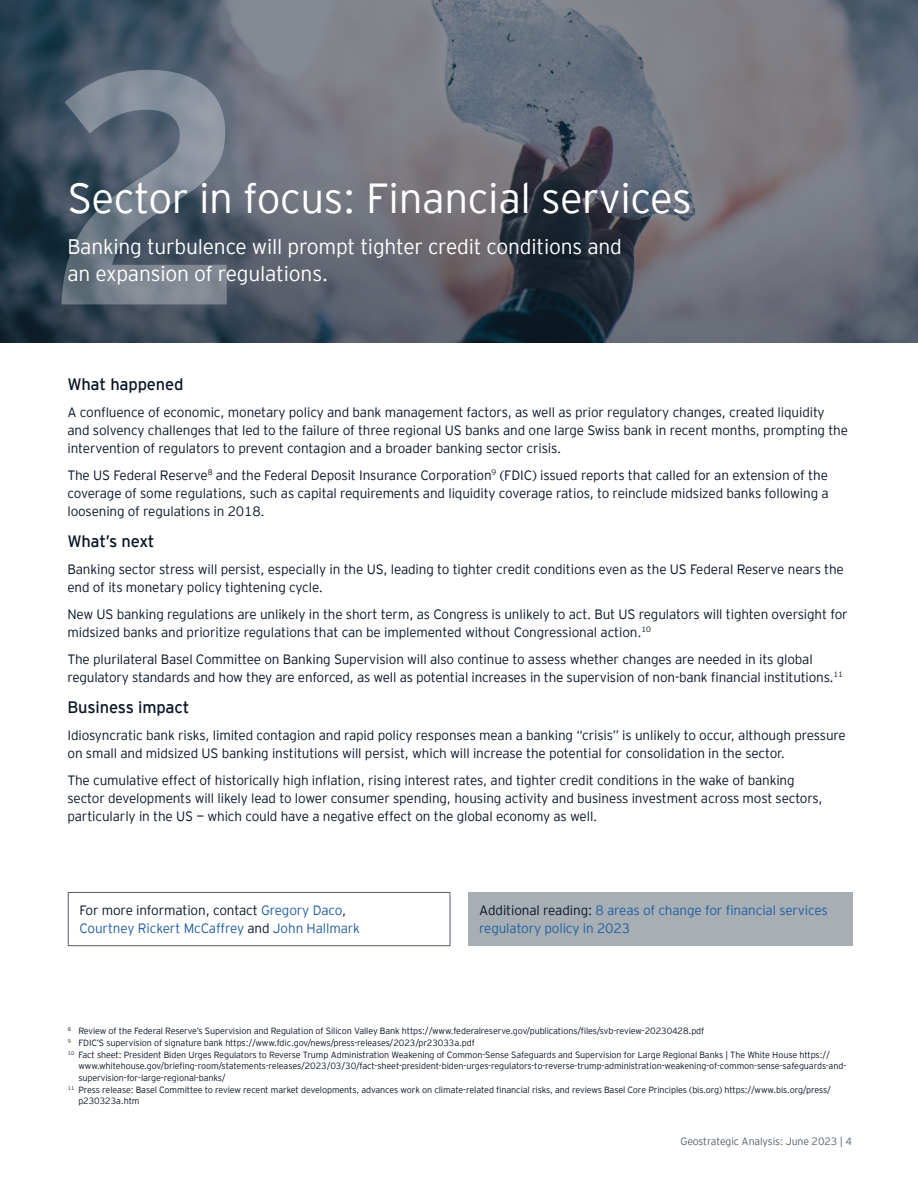
<style>
.page{position:relative;width:918px;height:1188px;background:#fff}
.page>*{position:absolute;margin:0;border:0;box-sizing:border-box;transform-origin:0 0}
.t1{font:700 330px "EY Interstate";color:#fff}
.t2{font:300 42px "EY Interstate";letter-spacing:-.01em;color:#fff}
.t3{font:300 21px/27px "EY Interstate";letter-spacing:-.01em;color:#fff}
.t4{font:16.5px "EY Interstate";letter-spacing:-.01em;color:#0a1627}
.t5{font:300 13.5px/18px "EY Interstate";letter-spacing:-.01em;color:#0a1627}
.t6{font:300 13.5px/18px "EY Interstate";letter-spacing:-.01em;color:#215e9e}
.t7{font:300 10.5px "EY Interstate";letter-spacing:-.01em;color:#54606b}
.t8{font:300 9px "EY Interstate";letter-spacing:-.01em;color:#0a1627}
.s1{color:#0a1627}
</style>
<div class="page">
<svg style="left:0;top:0;width:918px;height:343px;background:#5c636f"></svg>
<div style="left:68px;top:892px;width:382px;height:54px;border:1px solid #54606b"></div>
<div style="left:468px;top:892px;width:384px;height:54px;background:#a7afb5"></div>
<h1 class="t1" style="left:45px;top:-50px;width:206px">2</h1>
<h2 class="t2" style="left:68px;top:169px;width:626px">Sector in focus: Financial services</h2>
<h3 class="t3" style="left:68px;top:232px;width:556px">Banking turbulence will prompt tighter credit conditions and an expansion of regulations.</h3>
<p class="t4" style="left:68px;top:373px;width:118px">What happened</p>
<p class="t5" style="left:68px;top:402px;width:782px">A confluence of economic, monetary policy and bank management factors, as well as prior regulatory changes, created liquidity and solvency challenges that led to the failure of three regional US banks and one large Swiss bank in recent months, prompting the intervention of regulators to prevent contagion and a broader banking sector crisis.</p>
<p class="t5" style="left:68px;top:465px;width:763px;text-align:justify">The US Federal Reserve<sup>8</sup> and the Federal Deposit Insurance Corporation<sup>9</sup> (FDIC) issued reports that called for an extension of the coverage of some regulations, such as capital requirements and liquidity coverage ratios, to reinclude midsized banks following a loosening of regulations in 2018.</p>
<p class="t4" style="left:68px;top:530px;width:89px">What’s next</p>
<p class="t5" style="left:68px;top:559px;width:778px">Banking sector stress will persist, especially in the US, leading to tighter credit conditions even as the US Federal Reserve nears the end of its monetary policy tightening cycle.</p>
<p class="t5" style="left:68px;top:604px;width:782px">New US banking regulations are unlikely in the short term, as Congress is unlikely to act. But US regulators will tighten oversight for midsized banks and prioritize regulations that can be implemented without Congressional action.<sup>10</sup></p>
<p class="t5" style="left:68px;top:649px;width:777px">The plurilateral Basel Committee on Banking Supervision will also continue to assess whether changes are needed in its global regulatory standards and how they are enforced, as well as potential increases in the supervision of non-bank financial institutions.<sup>11</sup></p>
<p class="t4" style="left:68px;top:696px;width:124px">Business impact</p>
<p class="t5" style="left:68px;top:725px;width:780px">Idiosyncratic bank risks, limited contagion and rapid policy responses mean a banking “crisis” is unlikely to occur, although pressure on small and midsized US banking institutions will persist, which will increase the potential for consolidation in the sector.</p>
<p class="t5" style="left:68px;top:770px;width:757px">The cumulative effect of historically high inflation, rising interest rates, and tighter credit conditions in the wake of banking sector developments will likely lead to lower consumer spending, housing activity and business investment across most sectors, particularly in the US — which could have a negative effect on the global economy as well.</p>
<p class="t6" style="left:79px;top:901px;width:282px"><span class="s1">For more information, contact</span> Gregory Daco<span class="s1">,<br></span>Courtney Rickert McCaffrey <span class="s1">and</span> John Hallmark</p>
<p class="t6" style="left:479px;top:901px;width:350px"><span class="s1">Additional reading:</span> 8 areas of change for financial services regulatory policy in 2023</p>
<p class="t8" style="left:68px;top:1025px;width:638px"><sup>8</sup> Review of the Federal Reserve’s Supervision and Regulation of Silicon Valley Bank https://www.federalreserve.gov/publications/files/svb-review-20230428.pdf</p>
<p class="t8" style="left:68px;top:1036px;width:409px"><sup>9</sup> FDIC’S supervision of signature bank https://www.fdic.gov/news/press-releases/2023/pr23033a.pdf</p>
<p class="t8" style="left:68px;top:1048px;width:764px"><sup>10</sup> Fact sheet: President Biden Urges Regulators to Reverse Trump Administration Weakening of Common-Sense Safeguards and Supervision for Large Regional Banks | The White House https://</p>
<p class="t8" style="left:78px;top:1060px;width:769px">www.whitehouse.gov/briefing-room/statements-releases/2023/03/30/fact-sheet-president-biden-urges-regulators-to-reverse-trump-administration-weakening-of-common-sense-safeguards-and-</p>
<p class="t8" style="left:78px;top:1071px;width:149px">supervision-for-large-regional-banks/</p>
<p class="t8" style="left:68px;top:1083px;width:764px"><sup>11</sup> Press release: Basel Committee to review recent market developments, advances work on climate-related financial risks, and reviews Basel Core Principles (bis.org) https://www.bis.org/press/</p>
<p class="t8" style="left:78px;top:1095px;width:63px">p230323a.htm</p>
<p class="t7" style="left:681px;top:1134px;width:173px">Geostrategic Analysis: June 2023 | 4</p>
</div>
